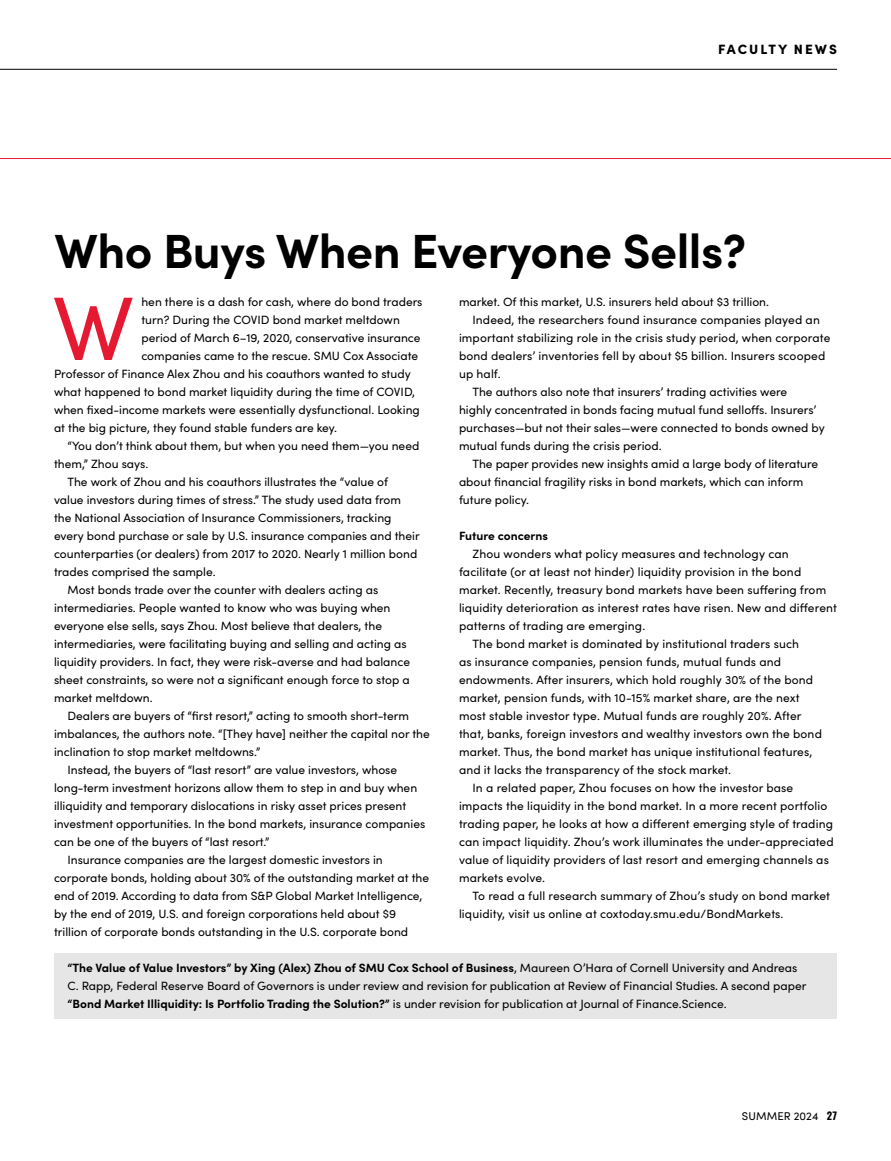
<style>
.page{position:relative;width:891px;height:1161px;background:#fff}
.page>*{position:absolute;margin:0;border:0;box-sizing:border-box;transform-origin:0 0}
.t1{font:90.3px "Sofia Pro";color:#e51a32}
.t2{font:700 48px "Sofia Pro";letter-spacing:-.01em;color:#000}
.t3{font:900 13.5px "Sofia Pro";letter-spacing:.15em;color:#000}
.t4{font:12px/18px "Sofia Pro";color:#000}
.t5{font:700 12px "Sofia Pro";color:#000}
.t6{font:11.25px "Sofia Pro";letter-spacing:.01em;color:#000}
.s1{font-weight:700}
.s2{font-family:"Oswald";font-weight:700;font-size:10.5px}
</style>
<div class="page">
<hr style="left:0;top:69px;width:837px;height:1px;background:#000">
<hr style="left:0;top:158px;width:891px;height:1px;background:#e51a32">
<div style="left:54px;top:954px;width:783px;height:65px;background:#e6e6e6"></div>
<p class="t3" style="left:718px;top:39px;width:120px">FACULTY NEWS</p>
<h2 class="t2" style="left:55px;top:214px;width:693px">Who Buys When Everyone Sells?</h2>
<h1 class="t1" style="left:53px;top:262px;width:83px">W</h1>
<p class="t4" style="left:141px;top:292px;width:283px">hen there is a dash for cash, where do bond traders</p>
<p class="t4" style="left:141px;top:310px;width:260px">turn? During the COVID bond market meltdown</p>
<p class="t4" style="left:141px;top:328px;width:281px">period of March 6–19, 2020, conservative insurance</p>
<p class="t4" style="left:141px;top:346px;width:278px">companies came to the rescue. SMU Cox Associate</p>
<p class="t4" style="left:54px;top:364px;width:358px">Professor of Finance Alex Zhou and his coauthors wanted to study</p>
<p class="t4" style="left:54px;top:382px;width:363px">what happened to bond market liquidity during the time of COVID,</p>
<p class="t4" style="left:54px;top:400px;width:367px">when fixed-income markets were essentially dysfunctional. Looking</p>
<p class="t4" style="left:54px;top:418px;width:285px">at the big picture, they found stable funders are key.</p>
<p class="t4" style="left:68px;top:436px;width:353px">“You don’t think about them, but when you need them—you need</p>
<p class="t4" style="left:54px;top:454px;width:96px">them,” Zhou says.</p>
<p class="t4" style="left:68px;top:472px;width:322px">The work of Zhou and his coauthors illustrates the “value of</p>
<p class="t4" style="left:54px;top:490px;width:349px">value investors during times of stress.” The study used data from</p>
<p class="t4" style="left:54px;top:508px;width:339px">the National Association of Insurance Commissioners, tracking</p>
<p class="t4" style="left:54px;top:526px;width:367px">every bond purchase or sale by U.S. insurance companies and their</p>
<p class="t4" style="left:54px;top:544px;width:365px">counterparties (or dealers) from 2017 to 2020. Nearly 1 million bond</p>
<p class="t4" style="left:54px;top:562px;width:163px">trades comprised the sample.</p>
<p class="t4" style="left:68px;top:580px;width:312px">Most bonds trade over the counter with dealers acting as</p>
<p class="t4" style="left:54px;top:598px;width:338px">intermediaries. People wanted to know who was buying when</p>
<p class="t4" style="left:54px;top:616px;width:330px">everyone else sells, says Zhou. Most believe that dealers, the</p>
<p class="t4" style="left:54px;top:634px;width:354px">intermediaries, were facilitating buying and selling and acting as</p>
<p class="t4" style="left:54px;top:652px;width:358px">liquidity providers. In fact, they were risk-averse and had balance</p>
<p class="t4" style="left:54px;top:670px;width:357px">sheet constraints, so were not a significant enough force to stop a</p>
<p class="t4" style="left:54px;top:688px;width:100px">market meltdown.</p>
<p class="t4" style="left:68px;top:706px;width:343px">Dealers are buyers of “first resort,” acting to smooth short-term</p>
<p class="t4" style="left:54px;top:724px;width:377px">imbalances, the authors note. “[They have] neither the capital nor the</p>
<p class="t4" style="left:54px;top:742px;width:208px">inclination to stop market meltdowns.”</p>
<p class="t4" style="left:68px;top:760px;width:331px">Instead, the buyers of “last resort” are value investors, whose</p>
<p class="t4" style="left:54px;top:778px;width:365px">long-term investment horizons allow them to step in and buy when</p>
<p class="t4" style="left:54px;top:796px;width:354px">illiquidity and temporary dislocations in risky asset prices present</p>
<p class="t4" style="left:54px;top:814px;width:373px">investment opportunities. In the bond markets, insurance companies</p>
<p class="t4" style="left:54px;top:832px;width:217px">can be one of the buyers of “last resort.”</p>
<p class="t4" style="left:68px;top:850px;width:317px">Insurance companies are the largest domestic investors in</p>
<p class="t4" style="left:54px;top:868px;width:377px">corporate bonds, holding about 30% of the outstanding market at the</p>
<p class="t4" style="left:54px;top:886px;width:370px">end of 2019. According to data from S&amp;P Global Market Intelligence,</p>
<p class="t4" style="left:54px;top:904px;width:344px">by the end of 2019, U.S. and foreign corporations held about $9</p>
<p class="t4" style="left:54px;top:922px;width:356px">trillion of corporate bonds outstanding in the U.S. corporate bond</p>
<p class="t4" style="left:459px;top:292px;width:312px">market. Of this market, U.S. insurers held about $3 trillion.</p>
<p class="t4" style="left:473px;top:310px;width:349px">Indeed, the researchers found insurance companies played an</p>
<p class="t4" style="left:459px;top:328px;width:373px">important stabilizing role in the crisis study period, when corporate</p>
<p class="t4" style="left:459px;top:346px;width:368px">bond dealers’ inventories fell by about $5 billion. Insurers scooped</p>
<p class="t4" style="left:459px;top:364px;width:43px">up half.</p>
<p class="t4" style="left:473px;top:382px;width:316px">The authors also note that insurers’ trading activities were</p>
<p class="t4" style="left:459px;top:400px;width:359px">highly concentrated in bonds facing mutual fund selloffs. Insurers’</p>
<p class="t4" style="left:459px;top:418px;width:367px">purchases—but not their sales—were connected to bonds owned by</p>
<p class="t4" style="left:459px;top:436px;width:204px">mutual funds during the crisis period.</p>
<p class="t4" style="left:473px;top:454px;width:347px">The paper provides new insights amid a large body of literature</p>
<p class="t4" style="left:459px;top:472px;width:346px">about financial fragility risks in bond markets, which can inform</p>
<p class="t4" style="left:459px;top:490px;width:72px">future policy.</p>
<p class="t5" style="left:459px;top:527px;width:91px">Future concerns</p>
<p class="t4" style="left:473px;top:544px;width:318px">Zhou wonders what policy measures and technology can</p>
<p class="t4" style="left:459px;top:562px;width:344px">facilitate (or at least not hinder) liquidity provision in the bond</p>
<p class="t4" style="left:459px;top:580px;width:369px">market. Recently, treasury bond markets have been suffering from</p>
<p class="t4" style="left:459px;top:598px;width:379px">liquidity deterioration as interest rates have risen. New and different</p>
<p class="t4" style="left:459px;top:616px;width:188px">patterns of trading are emerging.</p>
<p class="t4" style="left:473px;top:634px;width:328px">The bond market is dominated by institutional traders such</p>
<p class="t4" style="left:459px;top:652px;width:324px">as insurance companies, pension funds, mutual funds and</p>
<p class="t4" style="left:459px;top:670px;width:356px">endowments. After insurers, which hold roughly 30% of the bond</p>
<p class="t4" style="left:459px;top:688px;width:342px">market, pension funds, with 10-15% market share, are the next</p>
<p class="t4" style="left:459px;top:706px;width:344px">most stable investor type. Mutual funds are roughly 20%. After</p>
<p class="t4" style="left:459px;top:724px;width:364px">that, banks, foreign investors and wealthy investors own the bond</p>
<p class="t4" style="left:459px;top:742px;width:355px">market. Thus, the bond market has unique institutional features,</p>
<p class="t4" style="left:459px;top:760px;width:274px">and it lacks the transparency of the stock market.</p>
<p class="t4" style="left:473px;top:778px;width:322px">In a related paper, Zhou focuses on how the investor base</p>
<p class="t4" style="left:459px;top:796px;width:370px">impacts the liquidity in the bond market. In a more recent portfolio</p>
<p class="t4" style="left:459px;top:814px;width:376px">trading paper, he looks at how a different emerging style of trading</p>
<p class="t4" style="left:459px;top:832px;width:376px">can impact liquidity. Zhou’s work illuminates the under-appreciated</p>
<p class="t4" style="left:459px;top:850px;width:371px">value of liquidity providers of last resort and emerging channels as</p>
<p class="t4" style="left:459px;top:868px;width:88px">markets evolve.</p>
<p class="t4" style="left:473px;top:886px;width:359px">To read a full research summary of Zhou’s study on bond market</p>
<p class="t4" style="left:459px;top:904px;width:326px">liquidity, visit us online at coxtoday.smu.edu/BondMarkets.</p>
<p class="t4" style="left:68px;top:958px;width:740px"><span class="s1">“The Value of Value Investors” by Xing (Alex) Zhou of SMU Cox School of Business</span>, Maureen O’Hara of Cornell University and Andreas<br>C. Rapp, Federal Reserve Board of Governors is under review and revision for publication at Review of Financial Studies. A second paper <span class="s1">“Bond Market Illiquidity: Is Portfolio Trading the Solution?”</span> is under revision for publication at Journal of Finance.Science.</p>
<p class="t6" style="left:742px;top:1107px;width:97px">SUMMER 2024 <span class="s2">27</span></p>
</div>
